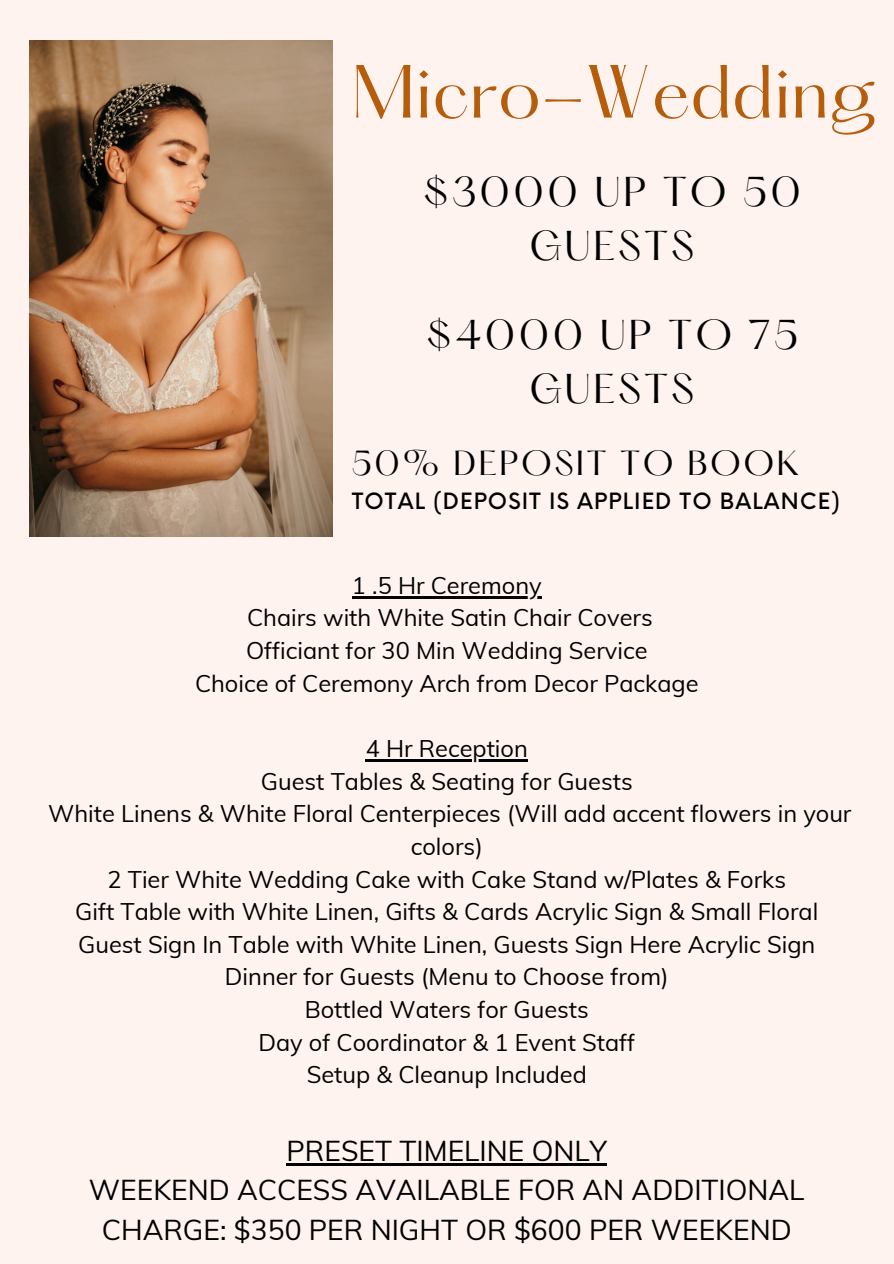
<style>
.page{position:relative;width:894px;height:1264px;background:#fff}
.page>*{position:absolute;margin:0;border:0;box-sizing:border-box;transform-origin:0 0}
.t1{font:65.7px "Hatton";color:#b65d0b}
.t2{font:36.45px/54px "Hatton";letter-spacing:.08em;color:#000;text-align:center}
.t3{font:30.45px "Hatton";letter-spacing:.08em;color:#000}
.t4{font:28.2px/39.3px "Muli";color:#000;text-align:center}
.t5{font:23.55px/32.7px "Muli";color:#000;text-align:center}
.t6{font:500 21.9px "Neue Einstellung";letter-spacing:.05em;color:#000}
</style>
<div class="page">
<div style="left:0;top:0;width:893px;height:1263px;background:#fff3f0"></div>
<img style="left:29px;top:41px;width:303px;height:495px">
<hr style="left:352px;top:596px;width:189px;height:2px;background:#000">
<hr style="left:365px;top:759px;width:162px;height:2px;background:#000">
<hr style="left:286px;top:1163px;width:320px;height:2px;background:#000">
<p class="t1" style="left:351px;top:61px;width:527px">Micro-Wedding</p>
<p class="t2" style="left:422px;top:168px;width:380px">$3000 UP TO 50<br>GUESTS</p>
<p class="t2" style="left:425px;top:312px;width:374px">$4000 UP TO 75<br>GUESTS</p>
<p class="t3" style="left:351px;top:448px;width:449px">50% DEPOSIT TO BOOK</p>
<h1 class="t6" style="left:351px;top:481px;width:489px">TOTAL (DEPOSIT IS APPLIED TO BALANCE)</h1>
<h2 class="t5" style="left:352px;top:568px;width:191px">1 .5 Hr Ceremony</h2>
<h2 class="t5" style="left:247px;top:601px;width:407px">Chairs with White Satin Chair Covers</h2>
<h3 class="t5" style="left:246px;top:633px;width:403px">Officiant for 30 Min Wedding Service</h3>
<h4 class="t5" style="left:195px;top:666px;width:505px">Choice of Ceremony Arch from Decor Package</h4>
<p class="t5" style="left:365px;top:731px;width:163px">4 Hr Reception</p>
<p class="t5" style="left:261px;top:764px;width:373px">Guest Tables &amp; Seating for Guests</p>
<p class="t5" style="left:48px;top:797px;width:804px">White Linens &amp; White Floral Centerpieces (Will add accent flowers in your colors)</p>
<p class="t5" style="left:107px;top:862px;width:680px">2 Tier White Wedding Cake with Cake Stand w/Plates &amp; Forks</p>
<p class="t5" style="left:75px;top:894px;width:744px">Gift Table with White Linen, Gifts &amp; Cards Acrylic Sign &amp; Small Floral</p>
<p class="t5" style="left:78px;top:927px;width:738px">Guest Sign In Table with White Linen, Guests Sign Here Acrylic Sign</p>
<p class="t5" style="left:225px;top:960px;width:445px">Dinner for Guests (Menu to Choose from)</p>
<p class="t5" style="left:304px;top:992px;width:285px">Bottled Waters for Guests</p>
<p class="t5" style="left:258px;top:1025px;width:378px">Day of Coordinator &amp; 1 Event Staff</p>
<p class="t5" style="left:307px;top:1058px;width:281px">Setup &amp; Cleanup Included</p>
<p class="t4" style="left:89px;top:1130px;width:717px">PRESET TIMELINE ONLY<br>WEEKEND ACCESS AVAILABLE FOR AN ADDITIONAL<br>CHARGE: $350 PER NIGHT OR $600 PER WEEKEND</p>
</div>
